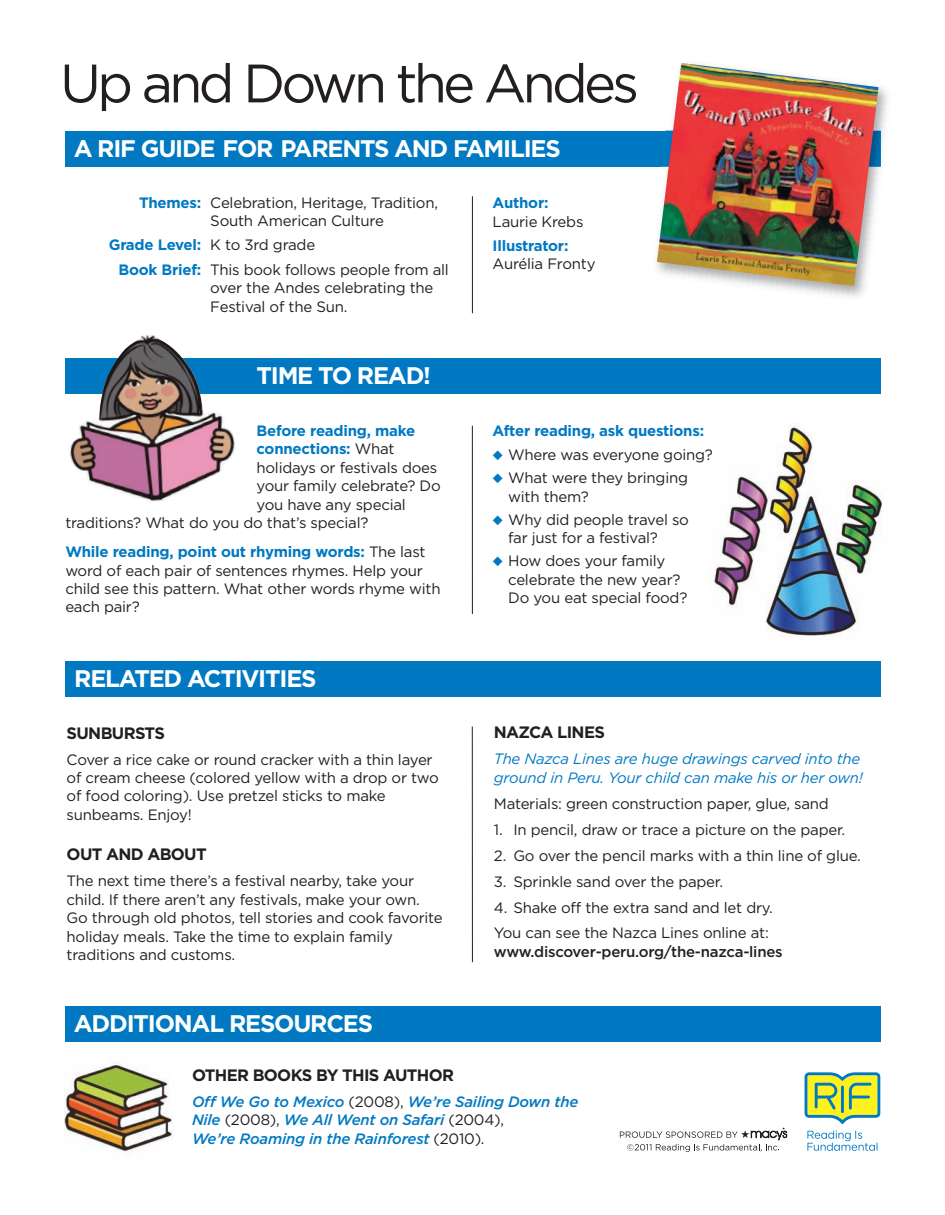
<style>
.page{position:relative;width:945px;height:1215px;background:#fff}
.page>*{position:absolute;margin:0;border:0;box-sizing:border-box;transform-origin:0 0}
.t1{font:54px "Gotham";letter-spacing:-.07em;color:#231f20}
.t2{font:700 24px "Gotham";letter-spacing:-.05em;color:#fff}
.t3{font:700 16.5px "Gotham";letter-spacing:-.04em;color:#231f20}
.t4{font:15px/18.5px "Gotham";letter-spacing:-.015em;color:#231f20}
.t5{font:italic 500 15px/18.5px "Gotham";letter-spacing:-.015em;color:#0079c2}
.t6{font:italic 15px/18.5px "Gotham";letter-spacing:-.015em;color:#0079c2}
.t7{font:700 15px "Gotham";letter-spacing:-.015em;color:#0079c2}
.t8{font:500 15px "Gotham";letter-spacing:-.015em;color:#231f20}
.s1{font-weight:700;color:#0079c2}
.s2{font-weight:400;color:#231f20}
.s3{color:#0079c2}
.s4{font-weight:400;font-style:normal;color:#231f20}
</style>
<div class="page">
<img style="left:714px;top:424px;width:168px;height:212px">
<div style="left:65px;top:131px;width:816px;height:36px;background:#0079c2"></div>
<div style="left:65px;top:358px;width:816px;height:36px;background:#0079c2"></div>
<hr style="left:472px;top:196px;width:1px;height:117px;background:#231f20">
<hr style="left:472px;top:426px;width:1px;height:188px;background:#231f20">
<div style="left:65px;top:661px;width:816px;height:36px;background:#0079c2"></div>
<hr style="left:472px;top:726px;width:1px;height:236px;background:#231f20">
<div style="left:65px;top:1006px;width:816px;height:36px;background:#0079c2"></div>
<img style="left:64px;top:1063px;width:108px;height:90px">
<img style="left:69px;top:335px;width:166px;height:167px">
<svg style="left:805px;top:1072px;width:75px;height:52px;background:#b4d06b"></svg>
<svg style="left:807px;top:1131px;width:71px;height:20px"></svg>
<svg style="left:620px;top:1127px;width:167px;height:25px"></svg>
<img style="left:657px;top:63px;width:222px;height:223px">
<h1 class="t1" style="left:60px;top:65px;width:581px">Up and Down the Andes</h1>
<h2 class="t2" style="left:74px;top:140px;width:488px">A RIF GUIDE FOR PARENTS AND FAMILIES</h2>
<p class="t4" style="left:210px;top:194px;width:229px;text-indent:-71px"><span class="s1">Themes:</span> Celebration, Heritage, Tradition,<br>South American Culture</p>
<p class="t4" style="left:118px;top:234px;width:332px;line-height:24.5px;text-indent:-10px"><span class="s1">Grade Level:</span> K to 3rd grade<br><span class="s1">Book Brief:</span> This book follows people from all</p>
<p class="t4" style="left:210px;top:280px;width:225px">over the Andes celebrating the<br>Festival of the Sun.</p>
<h2 class="t2" style="left:256px;top:368px;width:176px">TIME TO READ!</h2>
<p class="t7" style="left:256px;top:425px;width:160px">Before reading, make</p>
<p class="t7" style="left:256px;top:444px;width:139px">connections: <span class="s2">What</span></p>
<p class="t4" style="left:256px;top:459px;width:182px">holidays or festivals does</p>
<p class="t4" style="left:256px;top:478px;width:186px">your family celebrate? Do</p>
<p class="t4" style="left:256px;top:496px;width:151px">you have any special</p>
<p class="t4" style="left:65px;top:515px;width:305px">traditions? What do you do that’s special?</p>
<p class="t4" style="left:65px;top:544px;width:377px"><span class="s1">While reading, point out rhyming words:</span> The last word of each pair of sentences rhymes. Help your child see this pattern. What other words rhyme with each pair?</p>
<h2 class="t2" style="left:74px;top:670px;width:244px">RELATED ACTIVITIES</h2>
<p class="t3" style="left:67px;top:727px;width:100px">SUNBURSTS</p>
<p class="t4" style="left:67px;top:751px;width:374px">Cover a rice cake or round cracker with a thin layer of cream cheese (colored yellow with a drop or two of food coloring). Use pretzel sticks to make sunbeams. Enjoy!</p>
<p class="t3" style="left:67px;top:849px;width:142px">OUT AND ABOUT</p>
<p class="t4" style="left:67px;top:873px;width:378px">The next time there’s a festival nearby, take your child. If there aren’t any festivals, make your own.<br>Go through old photos, tell stories and cook favorite holiday meals. Take the time to explain family traditions and customs.</p>
<p class="t7" style="left:493px;top:198px;width:57px">Author:</p>
<p class="t4" style="left:493px;top:213px;width:92px">Laurie Krebs</p>
<p class="t7" style="left:493px;top:241px;width:77px">Illustrator:</p>
<p class="t4" style="left:493px;top:256px;width:105px">Aurélia Fronty</p>
<p class="t7" style="left:492px;top:425px;width:213px">After reading, ask questions:</p>
<p class="t4" style="left:492px;top:447px;width:222px"><span class="s3">◆</span> Where was everyone going?</p>
<p class="t4" style="left:508px;top:470px;width:181px;text-indent:-16px"><span class="s3">◆</span> What were they bringing with them?</p>
<p class="t4" style="left:508px;top:511px;width:182px;text-indent:-16px"><span class="s3">◆</span> Why did people travel so far just for a festival?</p>
<p class="t4" style="left:508px;top:553px;width:181px;text-indent:-16px"><span class="s3">◆</span> How does your family celebrate the new year?<br>Do you eat special food?</p>
<p class="t3" style="left:494px;top:727px;width:113px">NAZCA LINES</p>
<p class="t6" style="left:494px;top:751px;width:371px">The Nazca Lines are huge drawings carved into the ground in Peru. Your child can make his or her own!</p>
<p class="t4" style="left:494px;top:795px;width:337px">Materials: green construction paper, glue, sand</p>
<p class="t4" style="left:494px;top:821px;width:353px">1. In pencil, draw or trace a picture on the paper.</p>
<p class="t4" style="left:494px;top:847px;width:368px">2. Go over the pencil marks with a thin line of glue.</p>
<p class="t4" style="left:494px;top:873px;width:231px">3. Sprinkle sand over the paper.</p>
<p class="t4" style="left:494px;top:896px;width:281px;line-height:26px">4. Shake off the extra sand and let dry.<br>You can see the Nazca Lines online at:</p>
<p class="t8" style="left:494px;top:946px;width:290px">www.discover-peru.org/the-nazca-lines</p>
<h2 class="t2" style="left:74px;top:1015px;width:301px">ADDITIONAL RESOURCES</h2>
<p class="t3" style="left:192px;top:1069px;width:264px">OTHER BOOKS BY THIS AUTHOR</p>
<p class="t5" style="left:192px;top:1092px;width:388px">Off We Go to Mexico <span class="s4">(2008),</span> We’re Sailing Down the<br>Nile <span class="s4">(2008),</span> We All Went on Safari <span class="s4">(2004),<br></span>We’re Roaming in the Rainforest <span class="s4">(2010).</span></p>
</div>
